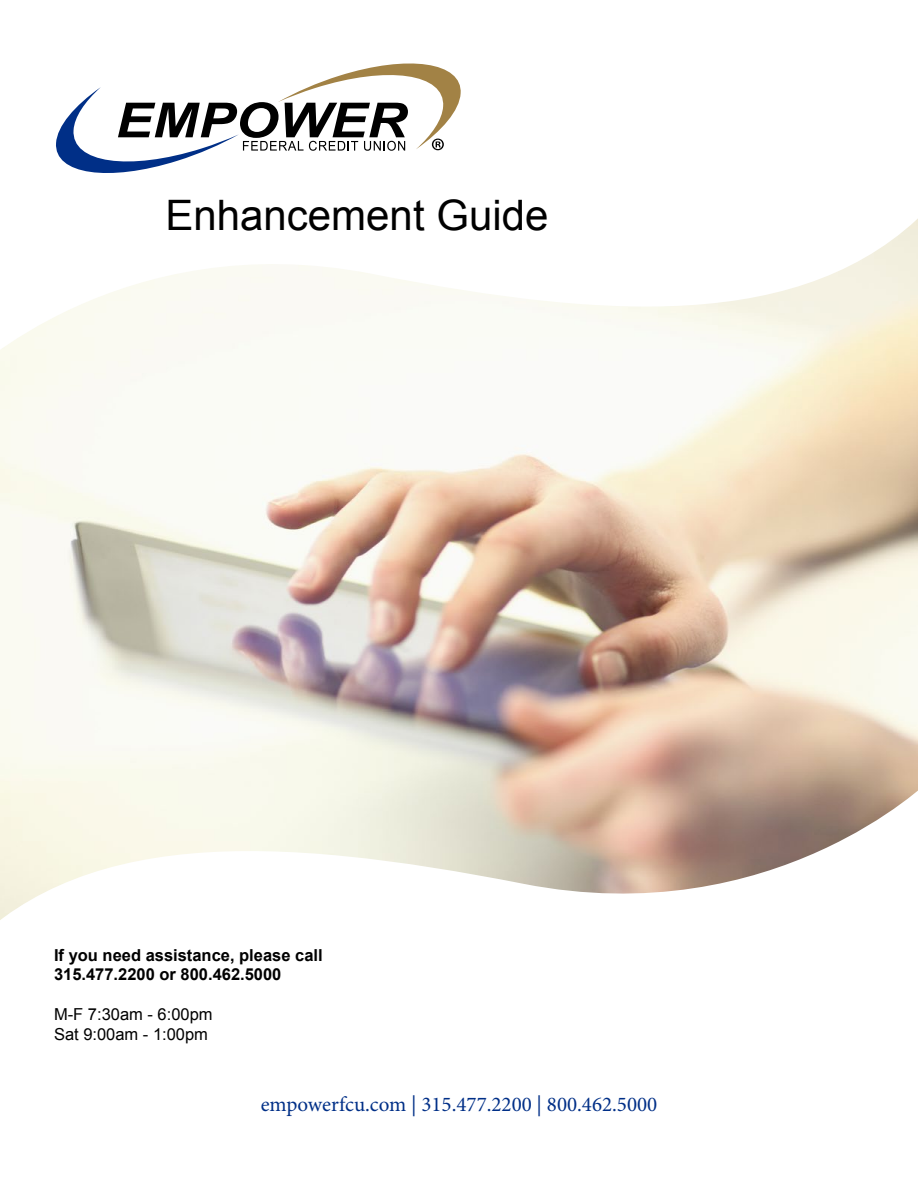
<style>
.page{position:relative;width:918px;height:1188px;background:#fff}
.page>*{position:absolute;margin:0;border:0;box-sizing:border-box;transform-origin:0 0}
.t1{font:42px "Arial";color:#000}
.t2{font:21px "Minion Pro";color:#002f87}
.t3{font:700 16.5px/19.8px "Arial";color:#000}
.t4{font:16.5px/19.8px "Arial";color:#000}
</style>
<div class="page">
<img style="left:0;top:409px;width:918px;height:340px">
<svg style="left:0;top:219px;width:918px;height:190px;fill:#fafbf6"></svg>
<svg style="left:0;top:749px;width:918px;height:171px"></svg>
<svg style="left:56px;top:63px;width:405px;height:110px"></svg>
<h1 class="t1" style="left:166px;top:187px;width:384px">Enhancement Guide</h1>
<p class="t3" style="left:54px;top:945px;width:270px">If you need assistance, please call<br>315.477.2200 or 800.462.5000</p>
<p class="t4" style="left:54px;top:1004px;width:160px">M-F 7:30am - 6:00pm<br>Sat 9:00am - 1:00pm</p>
<p class="t2" style="left:261px;top:1090px;width:398px">empowerfcu.com | 315.477.2200 | 800.462.5000</p>
</div>
